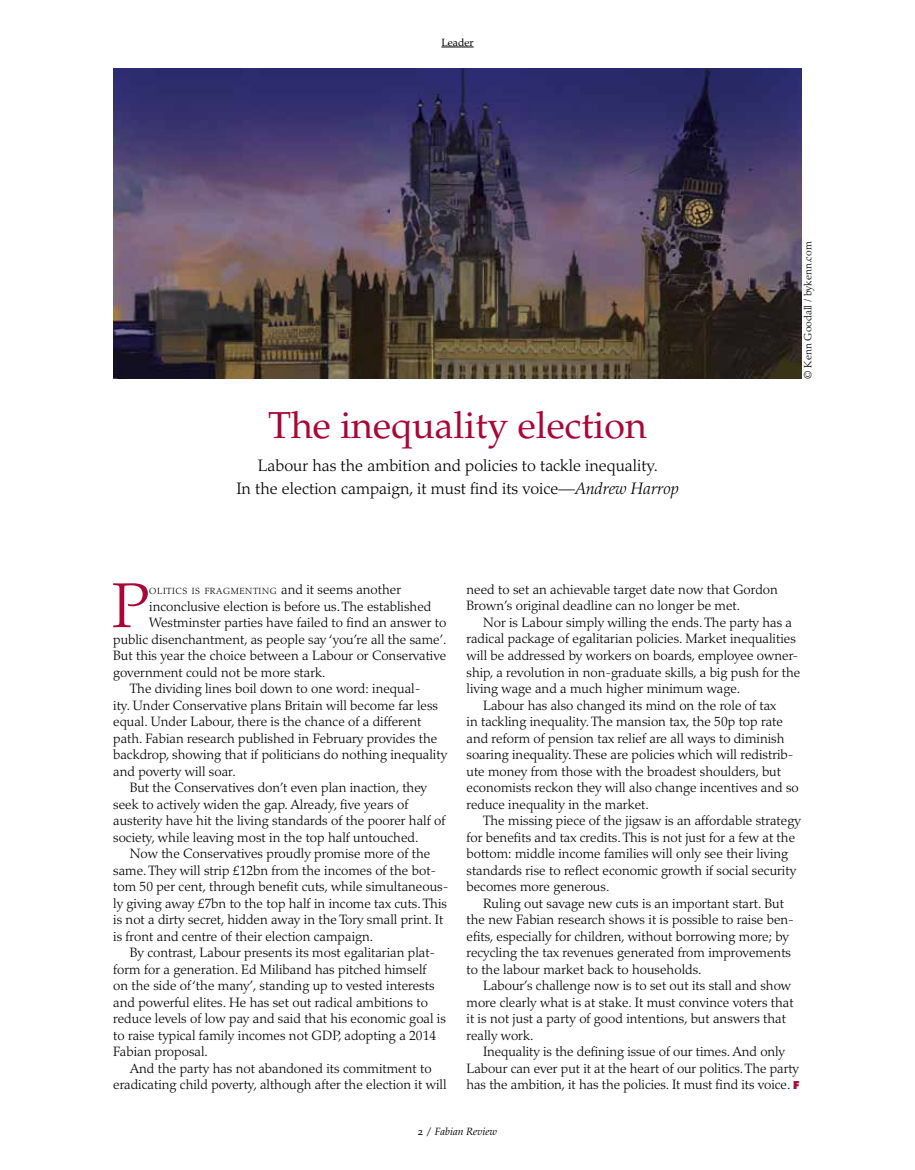
<style>
.page{position:relative;width:915px;height:1170px;background:#fff}
.page>*{position:absolute;margin:0;border:0;box-sizing:border-box;transform-origin:0 0}
.t1{font:300 63.3px "Palatino LT Std";color:#ab0635}
.t2{font:37.5px "Palatino LT Std";color:#ab0635}
.t3{font:300 16.5px/22.5px "Palatino LT Std";color:#000;text-align:center}
.t4{font:300 13.5px/16.5px "Palatino LT Std";color:#000}
.t5{font:300 10.5px "Palatino LT Std";color:#000}
.t6{font:italic 10.5px "Palatino LT Std";color:#000}
.t7{font:10.5px "Palatino LT Std";color:#000}
.t8{font:300 8.85px "Palatino LT Std";letter-spacing:.07em;color:#000}
.s1{font-style:italic}
.s2{font-size:13.5px}
.s3{font-family:"Futura Std";font-weight:800;font-size:10.5px;color:#ab0635}
.s4{font-style:normal}
</style>
<div class="page">
<hr style="left:441px;top:47px;width:32px;height:1px;background:#000">
<img style="left:113px;top:68px;width:688px;height:310px">
<p class="t7" style="left:441px;top:36px;width:34px">Leader</p>
<h2 class="t2" style="left:268px;top:403px;width:380px">The inequality election</h2>
<p class="t3" style="left:236px;top:454px;width:443px">Labour has the ambition and policies to tackle inequality.<br>In the election campaign, it must find its voice—<span class="s1">Andrew Harrop</span></p>
<p class="t5" style="left:801px;top:378px;width:139px;rotate:-90deg">© Kenn Goodall / bykenn.com</p>
<h1 class="t1" style="left:112px;top:569px;width:39px">P</h1>
<p class="t8" style="left:149px;top:586px;width:253px">OLITICS IS FRAGMENTING <span class="s2">and it seems another</span></p>
<p class="t4" style="left:149px;top:598px;width:283px">inconclusive election is before us. The established</p>
<p class="t4" style="left:149px;top:614px;width:298px">Westminster parties have failed to find an answer to</p>
<p class="t4" style="left:113px;top:631px;width:335px">public disenchantment, as people say ‘you’re all the same’.</p>
<p class="t4" style="left:113px;top:647px;width:334px">But this year the choice between a Labour or Conservative</p>
<p class="t4" style="left:113px;top:664px;width:214px">government could not be more stark.</p>
<p class="t4" style="left:130px;top:680px;width:292px">The dividing lines boil down to one word: inequal-</p>
<p class="t4" style="left:113px;top:697px;width:326px">ity. Under Conservative plans Britain will become far less</p>
<p class="t4" style="left:113px;top:713px;width:309px">equal. Under Labour, there is the chance of a different</p>
<p class="t4" style="left:113px;top:730px;width:325px">path. Fabian research published in February provides the</p>
<p class="t4" style="left:113px;top:746px;width:335px">backdrop, showing that if politicians do nothing inequality</p>
<p class="t4" style="left:113px;top:763px;width:124px">and poverty will soar.</p>
<p class="t4" style="left:130px;top:779px;width:299px">But the Conservatives don’t even plan inaction, they</p>
<p class="t4" style="left:113px;top:796px;width:296px">seek to actively widen the gap. Already, five years of</p>
<p class="t4" style="left:113px;top:812px;width:333px">austerity have hit the living standards of the poorer half of</p>
<p class="t4" style="left:113px;top:829px;width:306px">society, while leaving most in the top half untouched.</p>
<p class="t4" style="left:130px;top:845px;width:302px">Now the Conservatives proudly promise more of the</p>
<p class="t4" style="left:113px;top:862px;width:324px">same. They will strip £12bn from the incomes of the bot-</p>
<p class="t4" style="left:113px;top:878px;width:336px">tom 50 per cent, through benefit cuts, while simultaneous-</p>
<p class="t4" style="left:113px;top:895px;width:335px">ly giving away £7bn to the top half in income tax cuts. This</p>
<p class="t4" style="left:113px;top:911px;width:331px">is not a dirty secret, hidden away in the Tory small print. It</p>
<p class="t4" style="left:113px;top:928px;width:261px">is front and centre of their election campaign.</p>
<p class="t4" style="left:130px;top:944px;width:307px">By contrast, Labour presents its most egalitarian plat-</p>
<p class="t4" style="left:113px;top:961px;width:315px">form for a generation. Ed Miliband has pitched himself</p>
<p class="t4" style="left:113px;top:977px;width:323px">on the side of ‘the many’, standing up to vested interests</p>
<p class="t4" style="left:113px;top:994px;width:316px">and powerful elites. He has set out radical ambitions to</p>
<p class="t4" style="left:113px;top:1010px;width:334px">reduce levels of low pay and said that his economic goal is</p>
<p class="t4" style="left:113px;top:1027px;width:324px">to raise typical family incomes not GDP, adopting a 2014</p>
<p class="t4" style="left:113px;top:1043px;width:96px">Fabian proposal.</p>
<p class="t4" style="left:130px;top:1060px;width:303px">And the party has not abandoned its commitment to</p>
<p class="t4" style="left:113px;top:1076px;width:334px">eradicating child poverty, although after the election it will</p>
<p class="t4" style="left:466px;top:581px;width:313px">need to set an achievable target date now that Gordon<br>Brown’s original deadline can no longer be met.</p>
<p class="t4" style="left:483px;top:614px;width:310px">Nor is Labour simply willing the ends. The party has a</p>
<p class="t4" style="left:466px;top:630px;width:331px">radical package of egalitarian policies. Market inequalities</p>
<p class="t4" style="left:466px;top:647px;width:333px">will be addressed by workers on boards, employee owner-</p>
<p class="t4" style="left:466px;top:663px;width:335px">ship, a revolution in non-graduate skills, a big push for the</p>
<p class="t4" style="left:466px;top:680px;width:275px">living wage and a much higher minimum wage.</p>
<p class="t4" style="left:483px;top:696px;width:295px">Labour has also changed its mind on the role of tax</p>
<p class="t4" style="left:466px;top:713px;width:318px">in tackling inequality. The mansion tax, the 50p top rate</p>
<p class="t4" style="left:466px;top:729px;width:319px">and reform of pension tax relief are all ways to diminish</p>
<p class="t4" style="left:466px;top:746px;width:328px">soaring inequality. These are policies which will redistrib-</p>
<p class="t4" style="left:466px;top:762px;width:316px">ute money from those with the broadest shoulders, but</p>
<p class="t4" style="left:466px;top:779px;width:333px">economists reckon they will also change incentives and so</p>
<p class="t4" style="left:466px;top:795px;width:184px">reduce inequality in the market.</p>
<p class="t4" style="left:483px;top:812px;width:319px">The missing piece of the jigsaw is an affordable strategy</p>
<p class="t4" style="left:466px;top:828px;width:330px">for benefits and tax credits. This is not just for a few at the</p>
<p class="t4" style="left:466px;top:845px;width:323px">bottom: middle income families will only see their living</p>
<p class="t4" style="left:466px;top:861px;width:331px">standards rise to reflect economic growth if social security</p>
<p class="t4" style="left:466px;top:878px;width:144px">becomes more generous.</p>
<p class="t4" style="left:483px;top:894px;width:302px">Ruling out savage new cuts is an important start. But</p>
<p class="t4" style="left:466px;top:911px;width:329px">the new Fabian research shows it is possible to raise ben-</p>
<p class="t4" style="left:466px;top:927px;width:324px">efits, especially for children, without borrowing more; by</p>
<p class="t4" style="left:466px;top:944px;width:326px">recycling the tax revenues generated from improvements</p>
<p class="t4" style="left:466px;top:960px;width:236px">to the labour market back to households.</p>
<p class="t4" style="left:483px;top:977px;width:309px">Labour’s challenge now is to set out its stall and show</p>
<p class="t4" style="left:466px;top:993px;width:328px">more clearly what is at stake. It must convince voters that</p>
<p class="t4" style="left:466px;top:1010px;width:321px">it is not just a party of good intentions, but answers that</p>
<p class="t4" style="left:466px;top:1026px;width:68px">really work.</p>
<p class="t4" style="left:483px;top:1043px;width:303px">Inequality is the defining issue of our times. And only</p>
<p class="t4" style="left:466px;top:1059px;width:334px">Labour can ever put it at the heart of our politics. The party</p>
<p class="t4" style="left:466px;top:1076px;width:334px">has the ambition, it has the policies. It must find its voice. <span class="s3">F</span></p>
<p class="t6" style="left:417px;top:1125px;width:81px"><span class="s4">2 /</span> Fabian Review</p>
</div>
